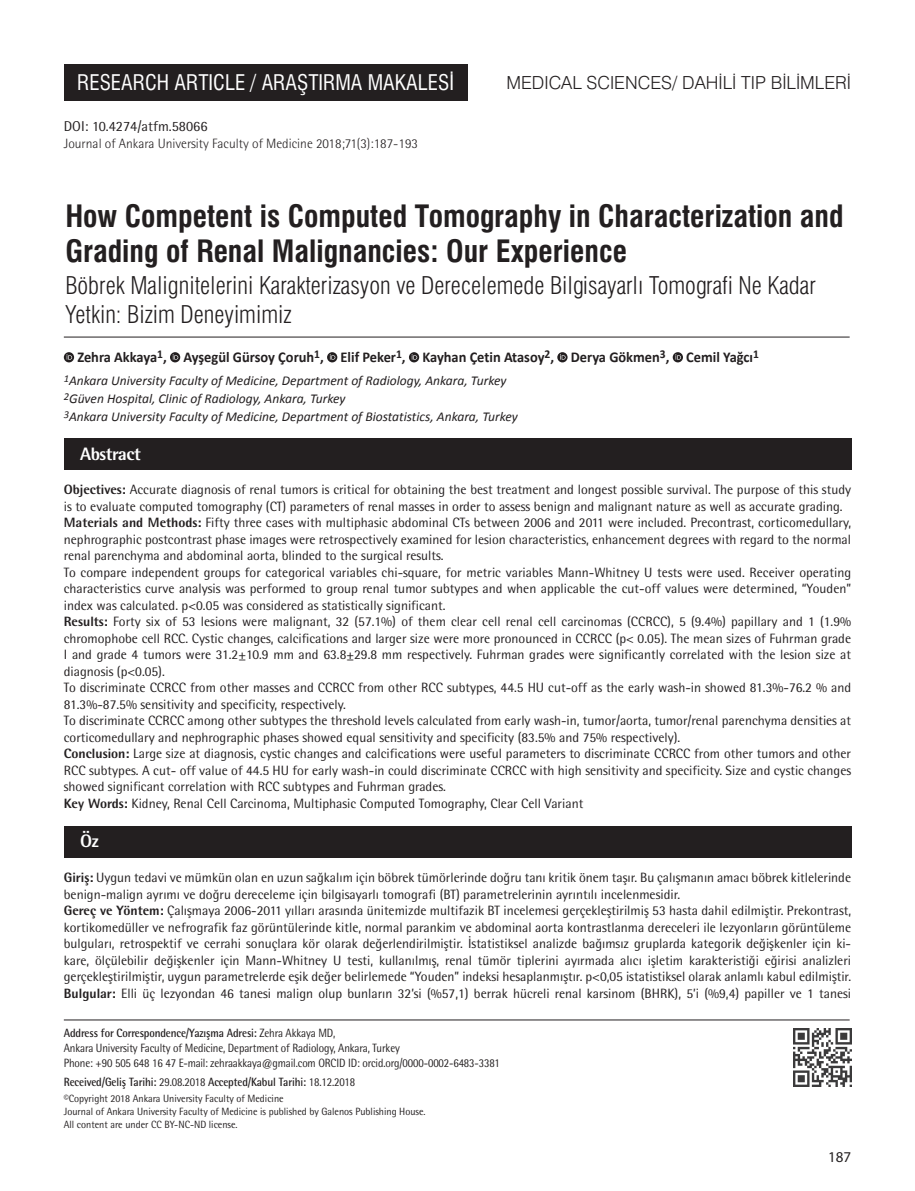
<style>
.page{position:relative;width:915px;height:1191px;background:#fff}
.page>*{position:absolute;margin:0;border:0;box-sizing:border-box;transform-origin:0 0}
.t1{font:30px/34.5px "Swiss Condensed Bold Tr";color:#231f20}
.t2{font:24px/28.5px "Swiss Condensed Light Tr";color:#231f20}
.t3{font:21px "Swiss Condensed Tr";color:#fff}
.t4{font:18px "Swiss Light Tr";color:#231f20}
.t5{font:800 18px "Rotis Semi Sans Std";letter-spacing:-.025em;color:#fff}
.t6{font:700 15px "Calibri";color:#231f20;scale:.96 1}
.t7{font:15px "Myriad Pro";color:#231f20}
.t8{font:14.25px "Rotis Semi Sans Std";color:#231f20}
.t9{font:13.5px/16.5px "Rotis Semi Sans Std";color:#231f20}
.t10{font:italic 13.5px/18px "Calibri";color:#231f20}
.t11{font:300 13.5px "Rotis Semi Sans Std";color:#231f20}
.t12{font:12px/15px "Rotis Semi Sans Std";letter-spacing:-.01em;color:#231f20;scale:.9 1}
.t13{font:700 12px "Rotis Semi Sans Std";letter-spacing:-.01em;color:#231f20;scale:.9 1}
.t14{font:10.5px/12.6px "Rotis Semi Sans Std";color:#231f20;scale:.95 1}
.s1{font-weight:800}
.s2{font-weight:700}
.s3{font-weight:400}
</style>
<div class="page">
<hr style="left:64px;top:337px;width:785px;height:1px;background:#231f20">
<div style="left:64px;top:64px;width:403px;height:37px;background:#231f20"></div>
<hr style="left:64px;top:1019px;width:785px;height:1px;background:#231f20">
<img style="left:793px;top:1028px;width:57px;height:58px">
<div style="left:64px;top:826px;width:786px;height:31px;background:#231f20"></div>
<div style="left:64px;top:438px;width:786px;height:31px;background:#231f20"></div>
<svg style="left:64px;top:352px;width:10px;height:10px"></svg>
<svg style="left:67px;top:354px;width:5px;height:6px"></svg>
<svg style="left:170px;top:352px;width:10px;height:10px"></svg>
<svg style="left:173px;top:354px;width:5px;height:6px"></svg>
<svg style="left:327px;top:352px;width:10px;height:10px"></svg>
<svg style="left:330px;top:354px;width:5px;height:6px"></svg>
<svg style="left:409px;top:352px;width:10px;height:10px"></svg>
<svg style="left:411px;top:354px;width:6px;height:6px"></svg>
<svg style="left:557px;top:352px;width:10px;height:10px"></svg>
<svg style="left:560px;top:354px;width:5px;height:6px"></svg>
<svg style="left:672px;top:352px;width:10px;height:10px"></svg>
<svg style="left:675px;top:354px;width:5px;height:6px"></svg>
<h3 class="t3" style="left:77px;top:70px;width:378px">RESEARCH ARTICLE / ARAŞTIRMA MAKALESİ</h3>
<p class="t8" style="left:64px;top:117px;width:145px">DOI: 10.4274/atfm.58066</p>
<p class="t11" style="left:64px;top:136px;width:355px">Journal of Ankara University Faculty of Medicine 2018;71(3):187-193</p>
<h3 class="t4" style="left:506px;top:72px;width:346px">MEDICAL SCIENCES/ DAHİLİ TIP BİLİMLERİ</h3>
<h1 class="t1" style="left:65px;top:199px;width:779px">How Competent is Computed Tomography in Characterization and<br>Grading of Renal Malignancies: Our Experience</h1>
<h2 class="t2" style="left:65px;top:271px;width:751px">Böbrek Malignitelerini Karakterizasyon ve Derecelemede Bilgisayarlı Tomografi Ne Kadar<br>Yetkin: Bizim Deneyimimiz</h2>
<p class="t6" style="left:77px;top:348px;width:711px">Zehra Akkaya<sup>1</sup>, Ayşegül Gürsoy Çoruh<sup>1</sup>, Elif Peker<sup>1</sup>, Kayhan Çetin Atasoy<sup>2</sup>, Derya Gökmen<sup>3</sup>, Cemil Yağcı<sup>1</sup></p>
<p class="t10" style="left:64px;top:371px;width:455px"><sup>1</sup>Ankara University Faculty of Medicine, Department of Radiology, Ankara, Turkey<br><sup>2</sup>Güven Hospital, Clinic of Radiology, Ankara, Turkey<br><sup>3</sup>Ankara University Faculty of Medicine, Department of Biostatistics, Ankara, Turkey</p>
<h3 class="t5" style="left:80px;top:442px;width:62px">Abstract</h3>
<p class="t9" style="left:64px;top:481px;width:788px"><span class="s1">Objectives:</span> Accurate diagnosis of renal tumors is critical for obtaining the best treatment and longest possible survival. The purpose of this study is to evaluate computed tomography (CT) parameters of renal masses in order to assess benign and malignant nature as well as accurate grading.<br><span class="s1">Materials and Methods:</span> Fifty three cases with multiphasic abdominal CTs between 2006 and 2011 were included. Precontrast, corticomedullary, nephrographic postcontrast phase images were retrospectively examined for lesion characteristics, enhancement degrees with regard to the normal renal parenchyma and abdominal aorta, blinded to the surgical results.<br>To compare independent groups for categorical variables chi-square, for metric variables Mann-Whitney U tests were used. Receiver operating characteristics curve analysis was performed to group renal tumor subtypes and when applicable the cut-off values were determined, “Youden” index was calculated. p&lt;0.05 was considered as statistically significant.<br><span class="s1">Results:</span> Forty six of 53 lesions were malignant, 32 (57.1%) of them clear cell renal cell carcinomas (CCRCC), 5 (9.4%) papillary and 1 (1.9% chromophobe cell RCC. Cystic changes, calcifications and larger size were more pronounced in CCRCC (p&lt; 0.05). The mean sizes of Fuhrman grade I and grade 4 tumors were 31.2±10.9 mm and 63.8±29.8 mm respectively. Fuhrman grades were significantly correlated with the lesion size at diagnosis (p&lt;0.05).<br>To discriminate CCRCC from other masses and CCRCC from other RCC subtypes, 44.5 HU cut-off as the early wash-in showed 81.3%-76.2 % and 81.3%-87.5% sensitivity and specificity, respectively.<br>To discriminate CCRCC among other subtypes the threshold levels calculated from early wash-in, tumor/aorta, tumor/renal parenchyma densities at corticomedullary and nephrographic phases showed equal sensitivity and specificity (83.5% and 75% respectively).<br><span class="s1">Conclusion:</span> Large size at diagnosis, cystic changes and calcifications were useful parameters to discriminate CCRCC from other tumors and other RCC subtypes. A cut- off value of 44.5 HU for early wash-in could discriminate CCRCC with high sensitivity and specificity. Size and cystic changes showed significant correlation with RCC subtypes and Fuhrman grades.<br><span class="s1">Key Words:</span> Kidney, Renal Cell Carcinoma, Multiphasic Computed Tomography, Clear Cell Variant</p>
<h3 class="t5" style="left:80px;top:829px;width:20px">Öz</h3>
<p class="t9" style="left:64px;top:869px;width:788px"><span class="s1">Giriş:</span> Uygun tedavi ve mümkün olan en uzun sağkalım için böbrek tümörlerinde doğru tanı kritik önem taşır. Bu çalışmanın amacı böbrek kitlelerinde benign-malign ayrımı ve doğru dereceleme için bilgisayarlı tomografi (BT) parametrelerinin ayrıntılı incelenmesidir.<br><span class="s1">Gereç ve Yöntem:</span> Çalışmaya 2006-2011 yılları arasında ünitemizde multifazik BT incelemesi gerçekleştirilmiş 53 hasta dahil edilmiştir. Prekontrast, kortikomedüller ve nefrografik faz görüntülerinde kitle, normal parankim ve abdominal aorta kontrastlanma dereceleri ile lezyonların görüntüleme bulguları, retrospektif ve cerrahi sonuçlara kör olarak değerlendirilmiştir. İstatistiksel analizde bağımsız gruplarda kategorik değişkenler için ki&shy;kare, ölçülebilir değişkenler için Mann-Whitney U testi, kullanılmış, renal tümör tiplerini ayırmada alıcı işletim karakteristiği eğirisi analizleri gerçekleştirilmiştir, uygun parametrelerde eşik değer belirlemede “Youden” indeksi hesaplanmıştır. p&lt;0,05 istatistiksel olarak anlamlı kabul edilmiştir.<br><span class="s1">Bulgular:</span> Elli üç lezyondan 46 tanesi malign olup bunların 32’si (%57,1) berrak hücreli renal karsinom (BHRK), 5’i (%9,4) papiller ve 1 tanesi</p>
<p class="t12" style="left:64px;top:1025px;width:486px"><span class="s2">Address for Correspondence/Yazışma Adresi:</span> Zehra Akkaya MD,<br>Ankara University Faculty of Medicine, Department of Radiology, Ankara, Turkey<br>Phone: +90 505 648 16 47 E-mail: zehraakkaya@gmail.com ORCID ID: orcid.org/0000-0002-6483-3381</p>
<p class="t13" style="left:64px;top:1074px;width:325px">Received/Geliş Tarihi: <span class="s3">29.08.2018</span> Accepted/Kabul Tarihi: <span class="s3">18.12.2018</span></p>
<p class="t14" style="left:64px;top:1092px;width:382px">©️Copyright 2018 Ankara University Faculty of Medicine<br>Journal of Ankara University Faculty of Medicine is published by Galenos Publishing House.<br>All content are under CC BY-NC-ND license.</p>
<p class="t7" style="left:827px;top:1147px;width:25px">187</p>
</div>
